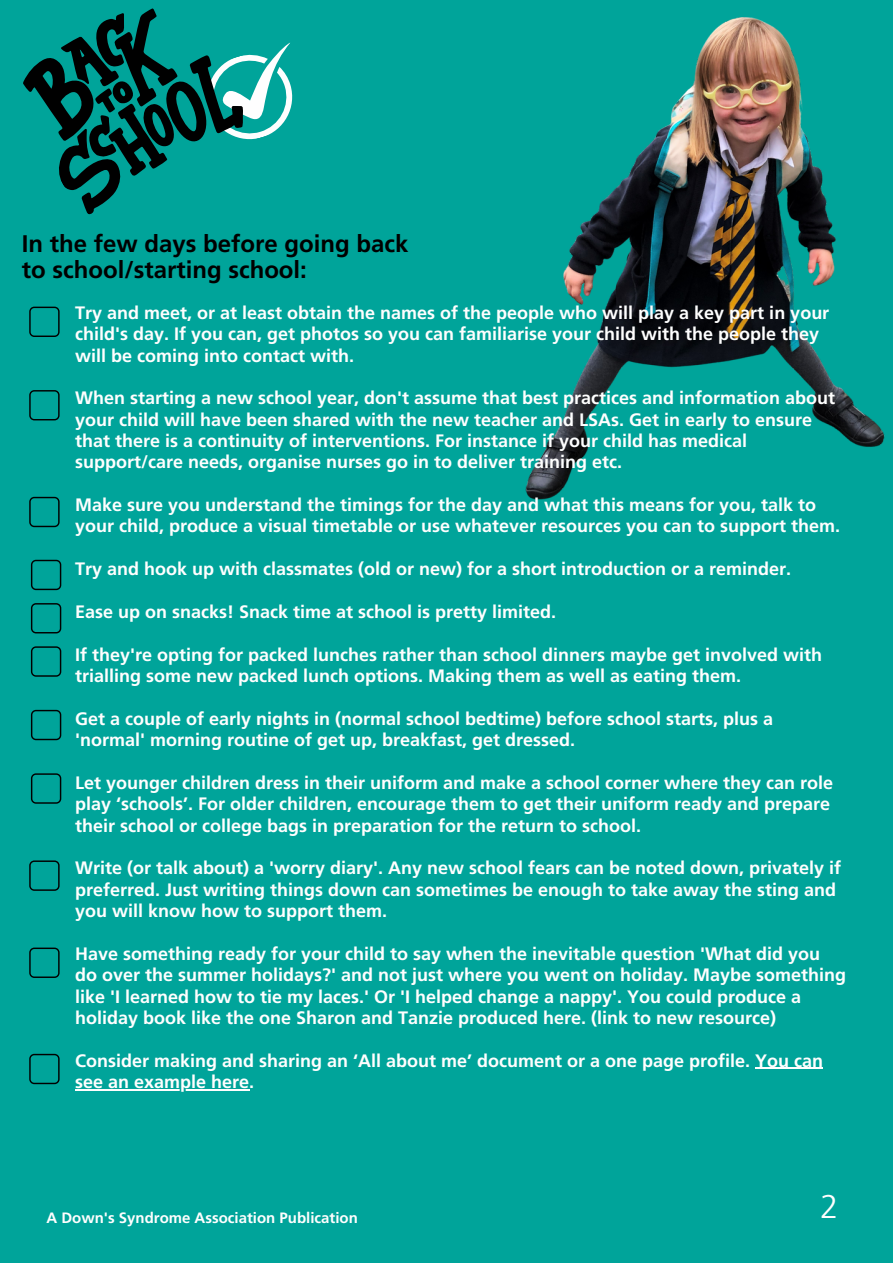
<style>
.page{position:relative;width:893px;height:1264px;background:#fff}
.page>*{position:absolute;margin:0;border:0;box-sizing:border-box;transform-origin:0 0}
.t1{font:300 33px "Frutiger LT Pro";color:#fefefe}
.t2{font:700 24px/25.8px "Frutiger LT Pro";color:#000}
.t3{font:700 18px/21.3px "Frutiger LT Pro";color:#fefefe}
.t4{font:700 15px "Frutiger LT Pro";color:#fefefe}
</style>
<div class="page">
<div style="left:0;top:0;width:892px;height:1262px;background:#00a49a"></div>
<svg style="left:23px;top:8px;width:270px;height:207px"></svg>
<img style="left:525px;top:17px;width:360px;height:483px">
<hr style="left:755px;top:1067px;width:68px;height:1px;background:#fefefe">
<hr style="left:75px;top:1089px;width:174px;height:1px;background:#fefefe">
<svg style="left:29px;top:306px;width:31px;height:31px"></svg>
<svg style="left:29px;top:390px;width:31px;height:30px"></svg>
<svg style="left:29px;top:497px;width:31px;height:30px"></svg>
<svg style="left:31px;top:560px;width:30px;height:30px"></svg>
<svg style="left:31px;top:603px;width:30px;height:30px"></svg>
<svg style="left:31px;top:646px;width:30px;height:30px"></svg>
<svg style="left:31px;top:710px;width:30px;height:30px"></svg>
<svg style="left:31px;top:773px;width:30px;height:30px"></svg>
<svg style="left:29px;top:860px;width:31px;height:30px"></svg>
<svg style="left:29px;top:947px;width:31px;height:30px"></svg>
<svg style="left:29px;top:1053px;width:31px;height:31px"></svg>
<p class="t2" style="left:22px;top:231px;width:388px">In the few days before going back to school/starting school:</p>
<p class="t3" style="left:75px;top:302px;width:755px">Try and meet, or at least obtain the names of the people who will play a key part in your child's day. If you can, get photos so you can familiarise your child with the people they will be coming into contact with.</p>
<p class="t3" style="left:75px;top:387px;width:761px">When starting a new school year, don't assume that best practices and information about your child will have been shared with the new teacher and LSAs. Get in early to ensure that there is a continuity of interventions. For instance if your child has medical support/care needs, organise nurses go in to deliver training etc.</p>
<p class="t3" style="left:75px;top:494px;width:766px">Make sure you understand the timings for the day and what this means for you, talk to your child, produce a visual timetable or use whatever resources you can to support them.</p>
<p class="t3" style="left:75px;top:558px;width:717px">Try and hook up with classmates (old or new) for a short introduction or a reminder.</p>
<p class="t3" style="left:75px;top:601px;width:482px">Ease up on snacks! Snack time at school is pretty limited.</p>
<p class="t3" style="left:75px;top:643px;width:748px">If they're opting for packed lunches rather than school dinners maybe get involved with trialling some new packed lunch options. Making them as well as eating them.</p>
<p class="t3" style="left:75px;top:707px;width:699px">Get a couple of early nights in (normal school bedtime) before school starts, plus a 'normal' morning routine of get up, breakfast, get dressed.</p>
<p class="t3" style="left:75px;top:771px;width:759px">Let younger children dress in their uniform and make a school corner where they can role play ‘schools’. For older children, encourage them to get their uniform ready and prepare their school or college bags in preparation for the return to school.</p>
<p class="t3" style="left:75px;top:857px;width:767px">Write (or talk about) a 'worry diary'. Any new school fears can be noted down, privately if preferred. Just writing things down can sometimes be enough to take away the sting and you will know how to support them.</p>
<p class="t3" style="left:75px;top:942px;width:772px">Have something ready for your child to say when the inevitable question 'What did you do over the summer holidays?' and not just where you went on holiday. Maybe something like 'I learned how to tie my laces.' Or 'I helped change a nappy'. You could produce a holiday book like the one Sharon and Tanzie produced here. (link to new resource)</p>
<p class="t3" style="left:75px;top:1049px;width:749px">Consider making and sharing an ‘All about me’ document or a one page profile. You can see an example here.</p>
<p class="t4" style="left:46px;top:1208px;width:313px">A Down's Syndrome Association Publication</p>
<p class="t1" style="left:820px;top:1186px;width:20px">2</p>
</div>
